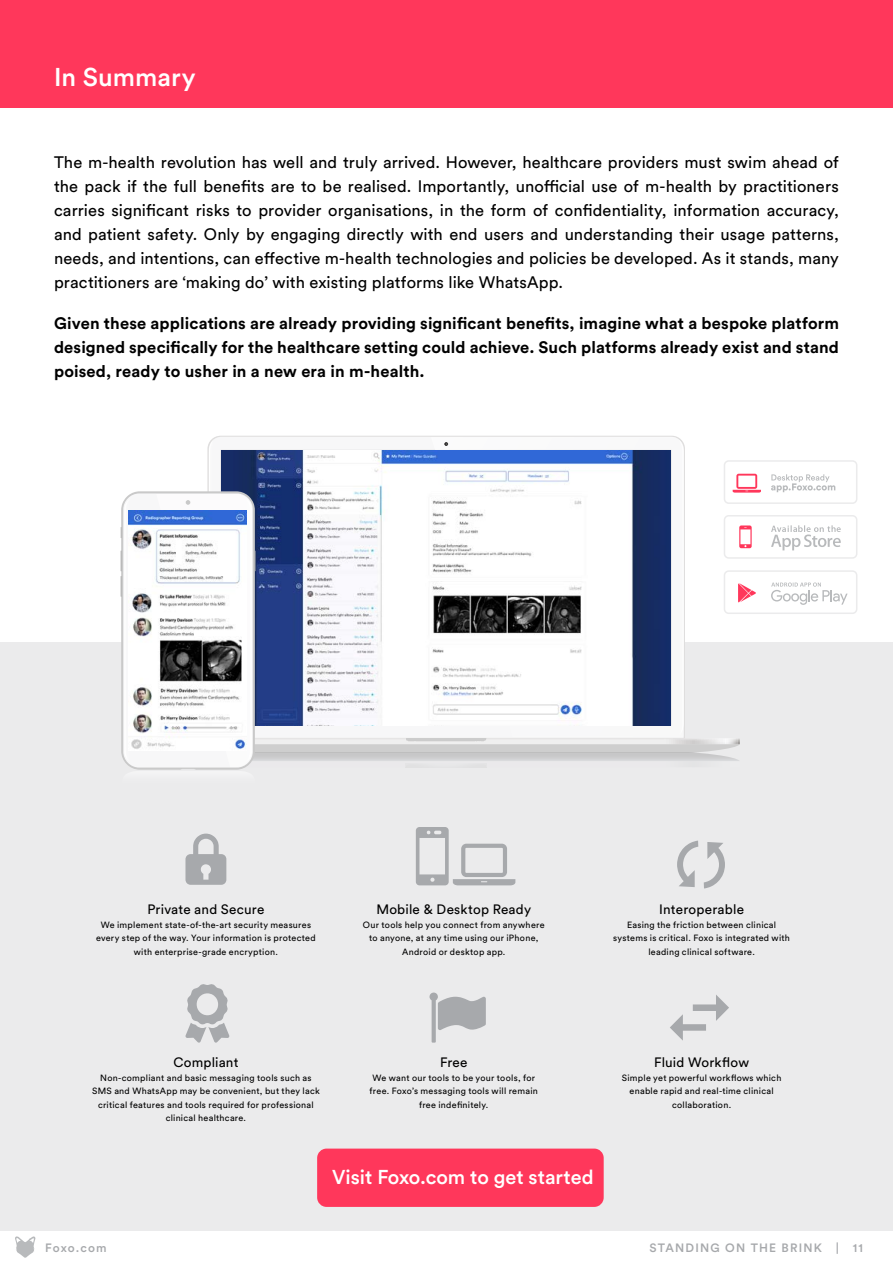
<style>
.page{position:relative;width:893px;height:1263px;background:#fff}
.page>*{position:absolute;margin:0;border:0;box-sizing:border-box;transform-origin:0 0}
.t1{font:500 25.5px "Circular Std";color:#fff}
.t2{font:500 19.95px "Circular Std";color:#fff}
.t3{font:16.5px/24px "Circular Std";letter-spacing:.005em;color:#000;text-align:justify}
.t4{font:700 16.5px/24px "Circular Std";letter-spacing:.01em;color:#000;text-align:justify}
.t5{font:13.5px "Circular Std";letter-spacing:.015em;color:#000}
.t6{font:500 12px "Circular Std";letter-spacing:.1em;color:#a7a9ac}
.t7{font:9px/13.5px "Circular Std";letter-spacing:.03em;color:#000;text-align:center}
</style>
<div class="page">
<svg style="left:15px;top:1236px;width:21px;height:22px"></svg>
<hr style="left:891px;top:1231px;width:2px;height:32px;background:#ff375b">
<div style="left:0;top:642px;width:893px;height:589px;background:#ebebec"></div>
<div style="left:0;top:0;width:893px;height:107px;background:#ff375b"></div>
<svg style="left:429px;top:992px;width:57px;height:50px"></svg>
<svg style="left:185px;top:834px;width:41px;height:51px"></svg>
<svg style="left:677px;top:840px;width:48px;height:48px"></svg>
<svg style="left:670px;top:995px;width:59px;height:46px"></svg>
<svg style="left:185px;top:984px;width:44px;height:59px"></svg>
<svg style="left:416px;top:827px;width:99px;height:58px"></svg>
<div style="left:317px;top:1148px;width:287px;height:59px;background:#ff375b"></div>
<svg style="left:121px;top:439px;width:619px;height:331px"></svg>
<svg style="left:721px;top:453px;width:136px;height:55px"></svg>
<svg style="left:721px;top:508px;width:136px;height:57px"></svg>
<svg style="left:722px;top:566px;width:135px;height:51px"></svg>
<h1 class="t1" style="left:54px;top:61px;width:143px">In Summary</h1>
<p class="t3" style="left:54px;top:150px;width:786px">The m-health revolution has well and truly arrived. However, healthcare providers must swim ahead of the pack if the full benefits are to be realised. Importantly, unofficial use of m-health by practitioners carries significant risks to provider organisations, in the form of confidentiality, information accuracy, and patient safety. Only by engaging directly with end users and understanding their usage patterns, needs, and intentions, can effective m-health technologies and policies be developed. As it stands, many practitioners are ‘making do’ with existing platforms like WhatsApp.</p>
<p class="t4" style="left:54px;top:311px;width:786px">Given these applications are already providing significant benefits, imagine what a bespoke platform designed specifically for the healthcare setting could achieve. Such platforms already exist and stand poised, ready to usher in a new era in m-health.</p>
<h3 class="t5" style="left:147px;top:901px;width:119px">Private and Secure</h3>
<p class="t7" style="left:96px;top:918px;width:221px">We implement state-of-the-art security measures every step of the way. Your information is protected with enterprise-grade encryption.</p>
<h3 class="t5" style="left:376px;top:901px;width:156px">Mobile &amp; Desktop Ready</h3>
<p class="t7" style="left:363px;top:918px;width:183px">Our tools help you connect from anywhere to anyone, at any time using our iPhone,<br>Android or desktop app.</p>
<h3 class="t5" style="left:659px;top:901px;width:86px">Interoperable</h3>
<p class="t7" style="left:613px;top:918px;width:178px">Easing the friction between clinical systems is critical. Foxo is integrated with leading clinical software.</p>
<h3 class="t5" style="left:173px;top:1054px;width:67px">Compliant</h3>
<p class="t7" style="left:92px;top:1071px;width:229px">Non-compliant and basic messaging tools such as SMS and WhatsApp may be convenient, but they lack critical features and tools required for professional clinical healthcare.</p>
<h3 class="t5" style="left:440px;top:1054px;width:29px">Free</h3>
<p class="t7" style="left:370px;top:1071px;width:170px">We want our tools to be your tools, for free. Foxo’s messaging tools will remain free indefinitely.</p>
<h2 class="t2" style="left:332px;top:1164px;width:263px">Visit Foxo.com to get started</h2>
<h3 class="t5" style="left:654px;top:1054px;width:97px">Fluid Workflow</h3>
<p class="t7" style="left:622px;top:1071px;width:161px">Simple yet powerful workflows which enable rapid and real-time clinical collaboration.</p>
<h3 class="t6" style="left:45px;top:1240px;width:63px">Foxo.com</h3>
<h3 class="t6" style="left:649px;top:1240px;width:215px">STANDING ON THE BRINK | 11</h3>
</div>
